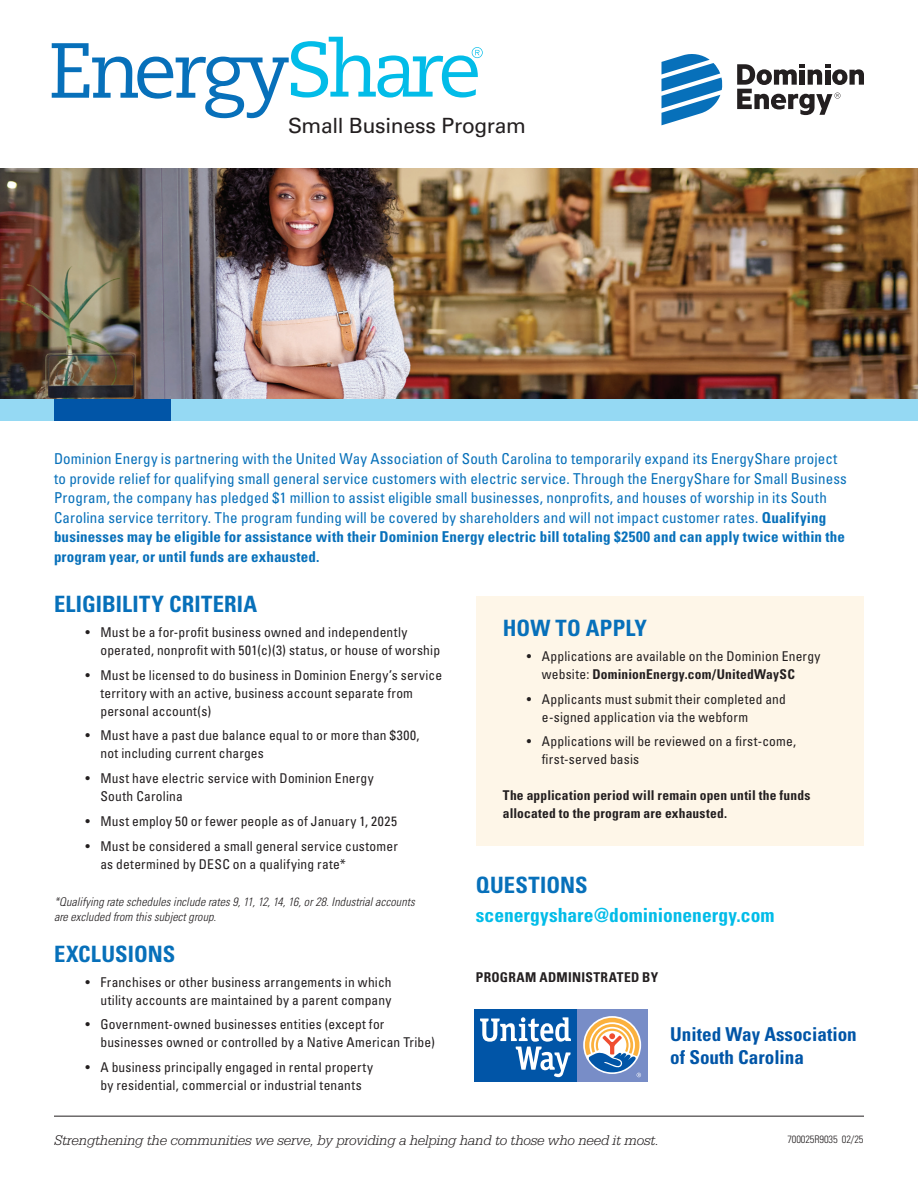
<style>
.page{position:relative;width:918px;height:1188px;background:#fff}
.page>*{position:absolute;margin:0;border:0;box-sizing:border-box;transform-origin:0 0}
.t1{font:700 condensed 22.5px "Univers LT Std";letter-spacing:.005em;color:#0770ba}
.t2{font:21px "Univers LT Std";letter-spacing:-.015em;color:#231f20}
.t3{font:700 condensed 19.5px "Univers LT Std";color:#02bce8}
.t4{font:700 condensed 19.05px/23px "Univers LT Std";color:#0155a7}
.t5{font:condensed 15px/19.5px "Univers LT Std";letter-spacing:.01em;color:#0770ba}
.t6{font:italic 300 15px "Serifa Std";letter-spacing:-.015em;color:#231f20}
.t7{font:condensed 13.5px/18px "Univers LT Std";letter-spacing:.015em;color:#231f20}
.t8{font:700 condensed 13.5px/18px "Univers LT Std";letter-spacing:.015em;color:#231f20}
.t9{font:italic 300 condensed 12px/15px "Univers LT Std";letter-spacing:.005em;color:#231f20}
.t10{font:300 condensed 10.5px "Univers LT Std";letter-spacing:-.01em;color:#231f20}
.s1{font-weight:700}
</style>
<div class="page">
<div style="left:476px;top:596px;width:388px;height:249px;background:#fef6e8"></div>
<img style="left:0;top:169px;width:918px;height:230px">
<hr style="left:54px;top:1116px;width:810px;height:1px;background:#231f20">
<div style="left:0;top:399px;width:918px;height:22px;background:#95d9f3"></div>
<div style="left:54px;top:399px;width:117px;height:22px;background:#0155a7"></div>
<div style="left:473px;top:1008px;width:176px;height:75px;background:linear-gradient(to bottom,#788dc7,#788dc7)"></div>
<div style="left:577px;top:1009px;width:70px;height:73px;background:#788dc7"></div>
<div style="left:475px;top:1009px;width:102px;height:73px;background:#0155a7"></div>
<svg style="left:480px;top:1017px;width:91px;height:60px"></svg>
<svg style="left:585px;top:1018px;width:56px;height:59px"></svg>
<svg style="left:52px;top:37px;width:431px;height:81px"></svg>
<svg style="left:661px;top:54px;width:61px;height:71px"></svg>
<svg style="left:737px;top:64px;width:127px;height:51px"></svg>
<h2 class="t2" style="left:288px;top:114px;width:240px">Small Business Program</h2>
<p class="t5" style="left:54px;top:449px;width:794px">Dominion Energy is partnering with the United Way Association of South Carolina to temporarily expand its EnergyShare project to provide relief for qualifying small general service customers with electric service. Through the EnergyShare for Small Business Program, the company has pledged $1 million to assist eligible small businesses, nonprofits, and houses of worship in its South Carolina service territory. The program funding will be covered by shareholders and will not impact customer rates. <span class="s1">Qualifying businesses may be eligible for assistance with their Dominion Energy electric bill totaling $2500 and can apply twice within the program year, or until funds are exhausted.</span></p>
<h1 class="t1" style="left:54px;top:590px;width:205px">ELIGIBILITY CRITERIA</h1>
<p class="t7" style="left:100px;top:623px;width:341px;text-indent:-15px">• Must be a for-profit business owned and independently operated, nonprofit with 501(c)(3) status, or house of worship</p>
<p class="t7" style="left:100px;top:666px;width:343px;text-indent:-15px">• Must be licensed to do business in Dominion Energy’s service territory with an active, business account separate from personal account(s)</p>
<p class="t7" style="left:100px;top:727px;width:321px;text-indent:-15px">• Must have a past due balance equal to or more than $300, not including current charges</p>
<p class="t7" style="left:100px;top:769px;width:275px;text-indent:-15px">• Must have electric service with Dominion Energy<br>South Carolina</p>
<p class="t7" style="left:85px;top:812px;width:313px">• Must employ 50 or fewer people as of January 1, 2025</p>
<p class="t7" style="left:100px;top:837px;width:299px;text-indent:-15px">• Must be considered a small general service customer as determined by DESC on a qualifying rate*</p>
<p class="t9" style="left:54px;top:894px;width:362px">*Qualifying rate schedules include rates 9, 11, 12, 14, 16, or 28. Industrial accounts are excluded from this subject group.</p>
<h1 class="t1" style="left:54px;top:940px;width:123px">EXCLUSIONS</h1>
<p class="t7" style="left:85px;top:973px;width:308px;text-align:right">• Franchises or other business arrangements in which utility accounts are maintained by a parent company</p>
<p class="t7" style="left:100px;top:1015px;width:336px;text-indent:-15px">• Government-owned businesses entities (except for businesses owned or controlled by a Native American Tribe)</p>
<p class="t7" style="left:85px;top:1058px;width:289px;text-align:center">• A business principally engaged in rental property by residential, commercial or industrial tenants</p>
<h1 class="t1" style="left:503px;top:614px;width:146px">HOW TO APPLY</h1>
<p class="t7" style="left:542px;top:647px;width:280px;text-indent:-15px">• Applications are available on the Dominion Energy website: <span class="s1">DominionEnergy.com/UnitedWaySC</span></p>
<p class="t7" style="left:542px;top:690px;width:246px;text-indent:-15px">• Applicants must submit their completed and e-signed application via the webform</p>
<p class="t7" style="left:542px;top:732px;width:256px;text-indent:-15px">• Applications will be reviewed on a first-come, first-served basis</p>
<p class="t8" style="left:503px;top:786px;width:309px">The application period will remain open until the funds allocated to the program are exhausted.</p>
<h1 class="t1" style="left:476px;top:871px;width:113px">QUESTIONS</h1>
<h3 class="t3" style="left:476px;top:903px;width:300px">scenergyshare@dominionenergy.com</h3>
<p class="t8" style="left:476px;top:968px;width:184px">PROGRAM ADMINISTRATED BY</p>
<h3 class="t4" style="left:670px;top:1023px;width:188px">United Way Association of South Carolina</h3>
<p class="t6" style="left:54px;top:1132px;width:607px">Strengthening the communities we serve, by providing a helping hand to those who need it most.</p>
<p class="t10" style="left:787px;top:1133px;width:78px">700025R9035 02/25</p>
</div>
